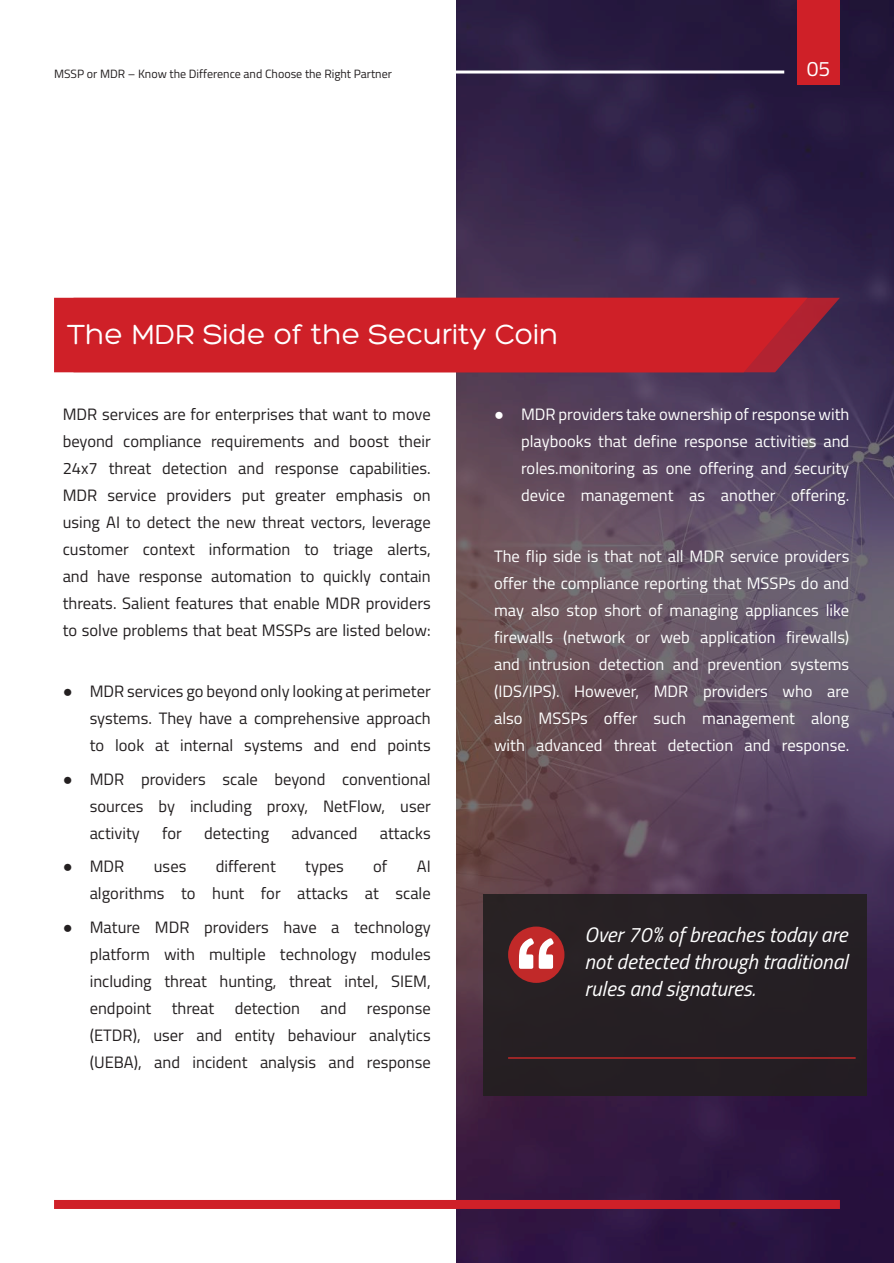
<style>
.page{position:relative;width:894px;height:1263px;background:#fff}
.page>*{position:absolute;margin:0;border:0;box-sizing:border-box;transform-origin:0 0}
.t1{font:30px "Hero";color:#fff}
.t2{font:italic 21px/27px "Titillium";color:#fff;text-align:justify}
.t3{font:21px "Titillium";color:#fff}
.t4{font:16.5px/27px "Titillium";color:#231f20;text-align:justify}
.t5{font:16.5px/27px "Titillium";color:#fff;text-align:justify}
.t6{font:12px "Titillium";color:#231f20}
.s1{font-family:"Arial"}
</style>
<div class="page">
<svg style="left:456px;top:0;width:437px;height:1263px;background:#493552"></svg>
<div style="left:796px;top:0;width:43px;height:84px;background:#cf2028"></div>
<svg style="left:456px;top:70px;width:328px;height:4px"></svg>
<div style="left:54px;top:1200px;width:785px;height:9px;background:#cf2028"></div>
<svg style="left:807px;top:298px;width:32px;height:74px;background:#592a4a"></svg>
<div style="left:54px;top:298px;width:753px;height:74px;background:#cf2028"></div>
<div style="left:483px;top:893px;width:383px;height:202px;background:#231f20"></div>
<div style="left:508px;top:926px;width:56px;height:57px;background:#c12929;border-radius:50%"></div>
<svg style="left:519px;top:938px;width:34px;height:30px"></svg>
<hr style="left:508px;top:1057px;width:347px;height:1px;background:#c12929">
<p class="t6" style="left:54px;top:65px;width:339px">MSSP or MDR – Know the Difference and Choose the Right Partner</p>
<h1 class="t1" style="left:68px;top:319px;width:492px">The MDR Side of the Security Coin</h1>
<p class="t3" style="left:806px;top:53px;width:25px">05</p>
<p class="t4" style="left:63px;top:400px;width:369px">MDR services are for enterprises that want to move beyond compliance requirements and boost their 24x7 threat detection and response capabilities.<br>MDR service providers put greater emphasis on using AI to detect the new threat vectors, leverage customer context information to triage alerts, and have response automation to quickly contain threats. Salient features that enable MDR providers to solve problems that beat MSSPs are listed below:</p>
<p class="t4" style="left:90px;top:677px;width:342px;text-indent:-27px"><span class="s1">●</span> MDR services go beyond only looking at perimeter systems. They have a comprehensive approach to look at internal systems and end points</p>
<p class="t4" style="left:90px;top:764px;width:342px;text-indent:-27px"><span class="s1">●</span> MDR providers scale beyond conventional sources by including proxy, NetFlow, user activity</p>
<p class="t4" style="left:162px;top:818px;width:21px">for</p>
<p class="t4" style="left:204px;top:818px;width:67px">detecting</p>
<p class="t4" style="left:291px;top:818px;width:68px">advanced</p>
<p class="t4" style="left:379px;top:818px;width:52px">attacks</p>
<p class="t4" style="left:63px;top:852px;width:63px"><span class="s1">●</span> MDR</p>
<p class="t4" style="left:154px;top:852px;width:34px">uses</p>
<p class="t4" style="left:216px;top:852px;width:61px">different</p>
<p class="t4" style="left:305px;top:852px;width:40px">types</p>
<p class="t4" style="left:373px;top:852px;width:16px">of</p>
<p class="t4" style="left:90px;top:852px;width:342px;text-align:right">AI<br>algorithms to hunt for attacks at scale</p>
<p class="t4" style="left:90px;top:913px;width:342px;text-indent:-27px"><span class="s1">●</span> Mature MDR providers have a technology platform with multiple technology modules including threat hunting, threat intel, SIEM, endpoint threat detection and response (ETDR), user and entity behaviour analytics (UEBA), and incident analysis and response</p>
<p class="t5" style="left:521px;top:400px;width:329px;text-indent:-27px"><span class="s1">●</span> MDR providers take ownership of response with playbooks that define response activities and roles.monitoring as one offering and security device management as another offering.</p>
<p class="t5" style="left:494px;top:542px;width:356px">The flip side is that not all MDR service providers offer the compliance reporting that MSSPs do and may also stop short of managing appliances like firewalls (network or web application firewalls) and intrusion detection and prevention systems (IDS/IPS). However, MDR providers who are also MSSPs offer such management along with advanced threat detection and response.</p>
<p class="t2" style="left:584px;top:920px;width:265px">Over 70% of breaches today are not detected through traditional rules and signatures.</p>
</div>
